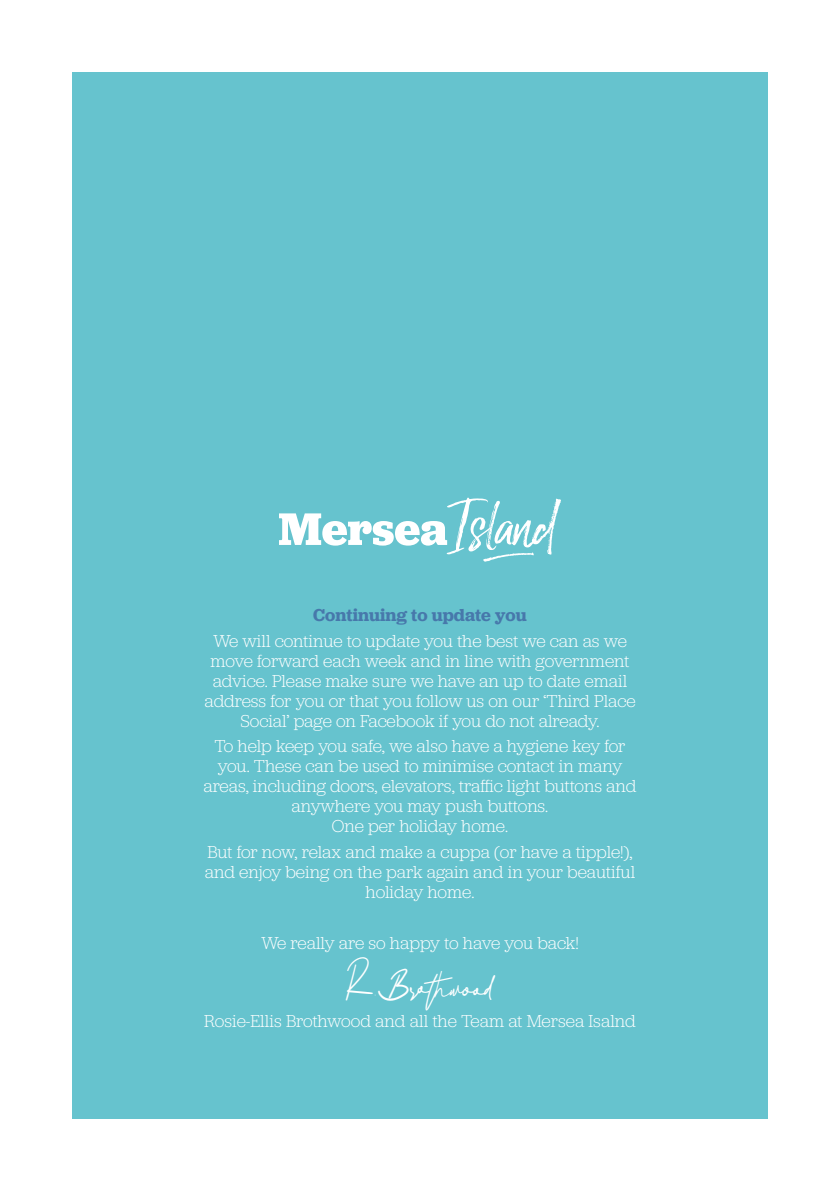
<style>
.page{position:relative;width:840px;height:1191px;background:#fff}
.page>*{position:absolute;margin:0;border:0;box-sizing:border-box;transform-origin:0 0}
.t1{font:30px "Natural Signature";color:#fff}
.t2{font:300 18px/20px "Jubilat";letter-spacing:-.005em;color:#fff;text-align:center}
.t3{font:600 18px "Jubilat";color:#4778ab}
</style>
<div class="page">
<div style="left:72px;top:72px;width:695px;height:1047px;background:#66c3ce"></div>
<svg style="left:279px;top:497px;width:281px;height:64px"></svg>
<p class="t3" style="left:313px;top:603px;width:215px">Continuing to update you</p>
<p class="t2" style="left:204px;top:630px;width:432px">We will continue to update you the best we can as we move forward each week and in line with government advice. Please make sure we have an up to date email address for you or that you follow us on our ‘Third Place Social’ page on Facebook if you do not already.</p>
<p class="t2" style="left:203px;top:735px;width:434px">To help keep you safe, we also have a hygiene key for you. These can be used to minimise contact in many areas, including doors, elevators, traffic light buttons and anywhere you may push buttons.<br>One per holiday home.</p>
<p class="t2" style="left:204px;top:841px;width:432px">But for now, relax and make a cuppa (or have a tipple!), and enjoy being on the park again and in your beautiful holiday home.</p>
<p class="t2" style="left:261px;top:932px;width:319px">We really are so happy to have you back!</p>
<h1 class="t1" style="left:344px;top:973px;width:152px">R.Brothwood</h1>
<p class="t2" style="left:204px;top:1009px;width:433px">Rosie-Ellis Brothwood and all the Team at Mersea Isalnd</p>
</div>
